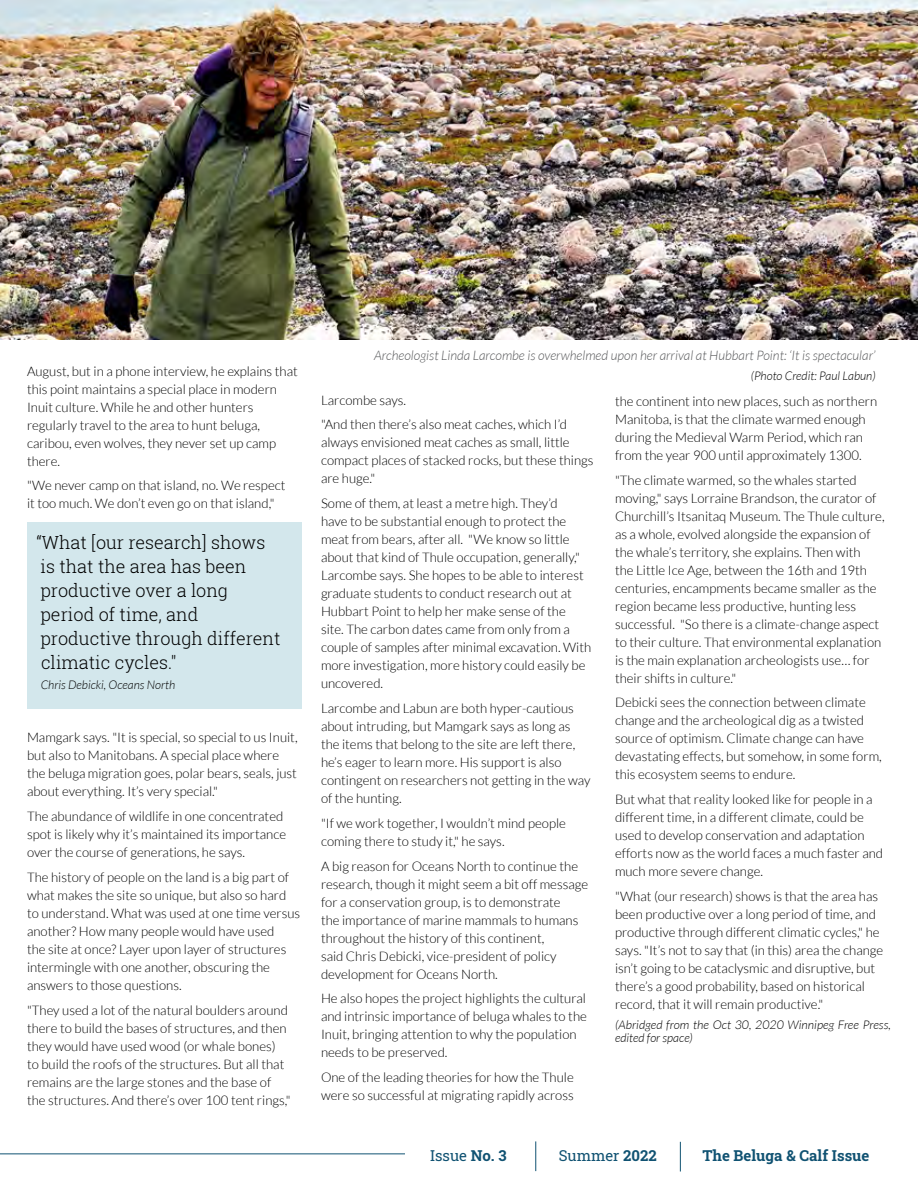
<style>
.page{position:relative;width:918px;height:1188px;background:#fff}
.page>*{position:absolute;margin:0;border:0;box-sizing:border-box;transform-origin:0 0}
.t1{font:300 18px/24px "Roboto Slab";color:#000}
.t2{font:15px "Roboto Slab";color:#105272}
.t3{font:700 15px "Roboto Slab";color:#105272}
.t4{font:300 13.2px/18px "Lato";color:#000}
.t5{font:italic 300 13.2px "Lato";color:#58595b}
.t6{font:italic 300 12px/13.5px "Lato";color:#000}
.s1{font-weight:700}
</style>
<div class="page">
<hr style="left:0;top:1153px;width:405px;height:1px;background:#105272">
<div style="left:27px;top:522px;width:275px;height:186px;background:#d3e7ec"></div>
<hr style="left:535px;top:1141px;width:1px;height:30px;background:#105272">
<hr style="left:680px;top:1142px;width:1px;height:30px;background:#105272">
<img style="left:0;top:0;width:918px;height:339px">
<p class="t4" style="left:27px;top:362px;width:272px">August, but in a phone interview, he explains that this point maintains a special place in modern Inuit culture. While he and other hunters regularly travel to the area to hunt beluga, caribou, even wolves, they never set up camp there.</p>
<p class="t4" style="left:27px;top:477px;width:260px">"We never camp on that island, no. We respect it too much. We don’t even go on that island,"</p>
<h1 class="t1" style="left:37px;top:530px;width:245px">“What [our research] shows is that the area has been productive over a long period of time, and productive through different climatic cycles."</h1>
<p class="t6" style="left:41px;top:679px;width:136px">Chris Debicki, Oceans North</p>
<p class="t4" style="left:27px;top:729px;width:272px">Mamgark says. "It is special, so special to us Inuit, but also to Manitobans. A special place where the beluga migration goes, polar bears, seals, just about everything. It’s very special."</p>
<p class="t4" style="left:27px;top:808px;width:261px">The abundance of wildlife in one concentrated spot is likely why it’s maintained its importance over the course of generations, he says.</p>
<p class="t4" style="left:27px;top:868px;width:275px">The history of people on the land is a big part of what makes the site so unique, but also so hard to understand. What was used at one time versus another? How many people would have used<br>the site at once? Layer upon layer of structures intermingle with one another, obscuring the answers to those questions.</p>
<p class="t4" style="left:27px;top:1001px;width:265px">"They used a lot of the natural boulders around there to build the bases of structures, and then they would have used wood (or whale bones) to build the roofs of the structures. But all that remains are the large stones and the base of the structures. And there’s over 100 tent rings,"</p>
<p class="t5" style="left:374px;top:348px;width:503px">Archeologist Linda Larcombe is overwhelmed upon her arrival at Hubbart Point: ‘It is spectacular’</p>
<p class="t6" style="left:751px;top:370px;width:127px">(Photo Credit: Paul Labun)</p>
<p class="t4" style="left:321px;top:388px;width:248px;line-height:24.8px">Larcombe says.<br>"And then there’s also meat caches, which I’d</p>
<p class="t4" style="left:321px;top:434px;width:274px">always envisioned meat caches as small, little compact places of stacked rocks, but these things are huge."</p>
<p class="t4" style="left:321px;top:495px;width:272px">Some of them, at least a metre high. They’d<br>have to be substantial enough to protect the meat from bears, after all. "We know so little about that kind of Thule occupation, generally," Larcombe says. She hopes to be able to interest graduate students to conduct research out at Hubbart Point to help her make sense of the site. The carbon dates came from only from a couple of samples after minimal excavation. With more investigation, more history could easily be uncovered.</p>
<p class="t4" style="left:321px;top:699px;width:271px">Larcombe and Labun are both hyper-cautious about intruding, but Mamgark says as long as the items that belong to the site are left there, he’s eager to learn more. His support is also contingent on researchers not getting in the way of the hunting.</p>
<p class="t4" style="left:321px;top:814px;width:246px">"If we work together, I wouldn’t mind people coming there to study it," he says.</p>
<p class="t4" style="left:321px;top:857px;width:269px">A big reason for Oceans North to continue the research, though it might seem a bit off message for a conservation group, is to demonstrate<br>the importance of marine mammals to humans throughout the history of this continent,<br>said Chris Debicki, vice-president of policy development for Oceans North.</p>
<p class="t4" style="left:321px;top:990px;width:267px">He also hopes the project highlights the cultural and intrinsic importance of beluga whales to the Inuit, bringing attention to why the population needs to be preserved.</p>
<p class="t4" style="left:321px;top:1068px;width:254px">One of the leading theories for how the Thule were so successful at migrating rapidly across</p>
<p class="t4" style="left:615px;top:392px;width:264px">the continent into new places, such as northern Manitoba, is that the climate warmed enough during the Medieval Warm Period, which ran from the year 900 until approximately 1300.</p>
<p class="t4" style="left:615px;top:471px;width:271px">"The climate warmed, so the whales started moving," says Lorraine Brandson, the curator of Churchill’s Itsanitaq Museum. The Thule culture, as a whole, evolved alongside the expansion of the whale’s territory, she explains. Then with<br>the Little Ice Age, between the 16th and 19th centuries, encampments became smaller as the region became less productive, hunting less successful. "So there is a climate-change aspect to their culture. That environmental explanation is the main explanation archeologists use… for their shifts in culture."</p>
<p class="t4" style="left:615px;top:694px;width:268px">Debicki sees the connection between climate change and the archeological dig as a twisted source of optimism. Climate change can have devastating effects, but somehow, in some form, this ecosystem seems to endure.</p>
<p class="t4" style="left:615px;top:791px;width:270px">But what that reality looked like for people in a different time, in a different climate, could be used to develop conservation and adaptation efforts now as the world faces a much faster and much more severe change.</p>
<p class="t4" style="left:615px;top:887px;width:270px">"What (our research) shows is that the area has been productive over a long period of time, and productive through different climatic cycles," he says. "It’s not to say that (in this) area the change isn’t going to be cataclysmic and disruptive, but there’s a good probability, based on historical record, that it will remain productive."</p>
<p class="t6" style="left:615px;top:1018px;width:277px">(Abridged from the Oct 30, 2020 Winnipeg Free Press, edited for space)</p>
<p class="t2" style="left:430px;top:1145px;width:78px">Issue <span class="s1">No. 3</span></p>
<p class="t2" style="left:559px;top:1145px;width:100px">Summer <span class="s1">2022</span></p>
<p class="t3" style="left:702px;top:1146px;width:169px">The Beluga &amp; Calf Issue</p>
</div>
